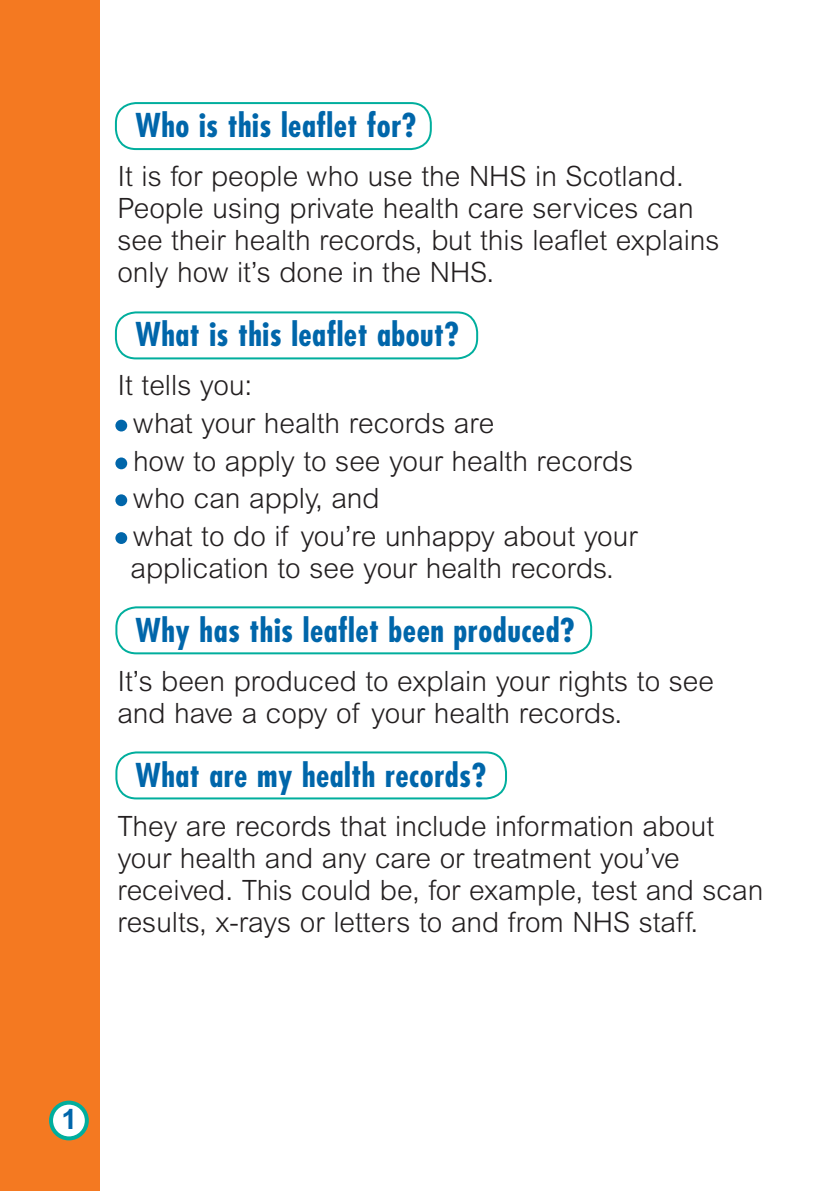
<style>
.page{position:relative;width:840px;height:1191px;background:#fff}
.page>*{position:absolute;margin:0;border:0;box-sizing:border-box;transform-origin:0 0}
.t1{font:700 condensed 32px "Futura";letter-spacing:.015em;color:#06a}
.t2{font:300 28px/32px "Arial";color:#231f20}
.t3{font:700 28px "Arial";color:#06a}
</style>
<div class="page">
<div style="left:0;top:0;width:100px;height:1191px;background:#f47921"></div>
<div style="left:51px;top:1102px;width:36px;height:36px;background:#fff;border-radius:50%"></div>
<div style="left:49px;top:1100px;width:40px;height:40px;border:4px solid #00ae9d;border-radius:50%"></div>
<div style="left:115px;top:311px;width:363px;height:48px;border:2px solid #00ae9d;border-radius:20px"></div>
<div style="left:115px;top:420px;width:12px;height:11px;background:#06a;border-radius:50%"></div>
<div style="left:115px;top:457px;width:12px;height:12px;background:#06a;border-radius:50%"></div>
<div style="left:115px;top:494px;width:12px;height:12px;background:#06a;border-radius:50%"></div>
<div style="left:115px;top:532px;width:12px;height:12px;background:#06a;border-radius:50%"></div>
<div style="left:115px;top:102px;width:316px;height:48px;border:2px solid #00ae9d;border-radius:20px"></div>
<div style="left:115px;top:606px;width:476px;height:48px;border:2px solid #00ae9d;border-radius:20px"></div>
<div style="left:115px;top:751px;width:391px;height:48px;border:2px solid #00ae9d;border-radius:20px"></div>
<p class="t1" style="left:135px;top:105px;width:282px">Who is this leaflet for?</p>
<p class="t2" style="left:117px;top:160px;width:603px">It is for people who use the NHS in Scotland.<br>People using private health care services can see their health records, but this leaflet explains only how it’s done in the NHS.</p>
<p class="t1" style="left:135px;top:314px;width:325px">What is this leaflet about?</p>
<p class="t2" style="left:133px;top:366px;width:506px;line-height:37.6px;text-indent:-16px">It tells you:<br>what your health records are<br>how to apply to see your health records who can apply, and<br>what to do if you’re unhappy about your</p>
<p class="t2" style="left:130px;top:552px;width:484px">application to see your health records.</p>
<p class="t1" style="left:135px;top:609px;width:440px">Why has this leaflet been produced?</p>
<p class="t2" style="left:117px;top:665px;width:597px">It’s been produced to explain your rights to see and have a copy of your health records.</p>
<p class="t1" style="left:135px;top:754px;width:352px">What are my health records?</p>
<p class="t2" style="left:117px;top:810px;width:647px">They are records that include information about your health and any care or treatment you’ve received. This could be, for example, test and scan results, x-rays or letters to and from NHS staff.</p>
<p class="t3" style="left:61px;top:1103px;width:17px">1</p>
</div>
